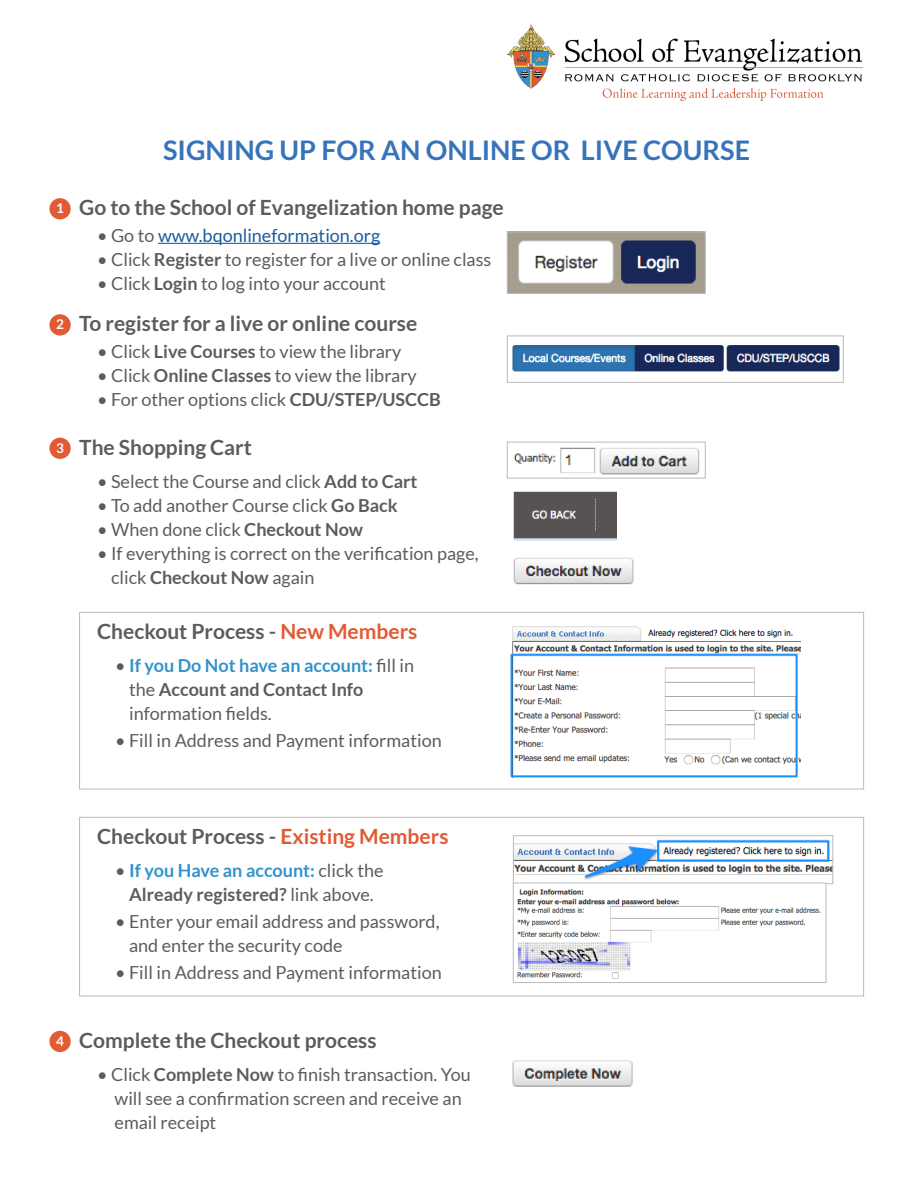
<style>
.page{position:relative;width:918px;height:1188px;background:#fff}
.page>*{position:absolute;margin:0;border:0;box-sizing:border-box;transform-origin:0 0}
.t1{font:700 27px "Lato";color:#3673ba}
.t2{font:700 21px "Lato";color:#5c5c5c}
.t3{font:18px/24px "Lato";color:#5c5c5c}
.t4{font:18px "Lato";color:#175d9e}
.t5{font:700 13.5px "Lato";color:#fff}
.s1{color:#5c5c5c}
.s2{font-weight:700}
.s3{color:#e25a34}
.s4{font-weight:700;color:#3292cc}
</style>
<div class="page">
<img style="left:509px;top:234px;width:195px;height:58px">
<div style="left:507px;top:232px;width:199px;height:62px;border:1px solid #bababa"></div>
<img style="left:507px;top:24px;width:356px;height:77px">
<hr style="left:158px;top:243px;width:222px;height:1px;background:#175d9e">
<div style="left:49px;top:198px;width:22px;height:21px;background:#e25a34;border-radius:50%"></div>
<img style="left:512px;top:345px;width:328px;height:27px">
<div style="left:507px;top:336px;width:337px;height:47px;border:1px solid #bababa"></div>
<img style="left:513px;top:447px;width:187px;height:28px">
<div style="left:507px;top:442px;width:199px;height:36px;border:1px solid #bababa"></div>
<img style="left:513px;top:557px;width:121px;height:28px">
<img style="left:513px;top:491px;width:104px;height:50px">
<div style="left:79px;top:612px;width:785px;height:177px;border:1px solid #bababa"></div>
<img style="left:510px;top:626px;width:290px;height:152px">
<div style="left:79px;top:817px;width:785px;height:179px;border:1px solid #bababa"></div>
<img style="left:515px;top:839px;width:316px;height:41px">
<div style="left:513px;top:835px;width:320px;height:49px;border:1px solid #bababa"></div>
<img style="left:517px;top:889px;width:304px;height:90px">
<div style="left:513px;top:883px;width:313px;height:100px;border:1px solid #bababa"></div>
<img style="left:512px;top:1060px;width:121px;height:27px">
<div style="left:49px;top:314px;width:22px;height:22px;background:#e25a34;border-radius:50%"></div>
<div style="left:49px;top:438px;width:22px;height:21px;background:#e25a34;border-radius:50%"></div>
<div style="left:49px;top:1031px;width:22px;height:21px;background:#e25a34;border-radius:50%"></div>
<p class="t5" style="left:56px;top:200px;width:9px">1</p>
<p class="t5" style="left:56px;top:317px;width:9px">2</p>
<p class="t5" style="left:56px;top:440px;width:9px">3</p>
<p class="t1" style="left:163px;top:135px;width:589px">SIGNING UP FOR AN ONLINE OR LIVE COURSE</p>
<p class="t2" style="left:79px;top:195px;width:426px">Go to the School of Evangelization home page</p>
<p class="t4" style="left:97px;top:226px;width:285px"><span class="s1">• Go to</span> www.bqonlineformation.org</p>
<p class="t3" style="left:97px;top:247px;width:396px">• Click <span class="s2">Register</span> to register for a live or online class</p>
<p class="t3" style="left:97px;top:271px;width:290px">• Click <span class="s2">Login</span> to log into your account</p>
<p class="t2" style="left:79px;top:312px;width:340px">To register for a live or online course</p>
<p class="t3" style="left:97px;top:340px;width:306px">• Click <span class="s2">Live Courses</span> to view the library</p>
<p class="t3" style="left:97px;top:364px;width:321px">• Click <span class="s2">Online Classes</span> to view the library</p>
<p class="t3" style="left:97px;top:388px;width:345px">• For other options click <span class="s2">CDU/STEP/USCCB</span></p>
<p class="t2" style="left:79px;top:435px;width:174px">The Shopping Cart</p>
<p class="t3" style="left:97px;top:469px;width:322px">• Select the Course and click <span class="s2">Add to Cart</span></p>
<p class="t3" style="left:97px;top:493px;width:302px">• To add another Course click <span class="s2">Go Back</span></p>
<p class="t3" style="left:97px;top:517px;width:267px">• When done click <span class="s2">Checkout Now</span></p>
<p class="t3" style="left:111px;top:541px;width:369px;text-indent:-14px">• If everything is correct on the verification page, click <span class="s2">Checkout Now</span> again</p>
<p class="t2" style="left:97px;top:620px;width:322px">Checkout Process - <span class="s3">New Members</span></p>
<p class="t3" style="left:129px;top:654px;width:287px;text-indent:-14px">• <span class="s4">If you Do Not have an account:</span> fill in the <span class="s2">Account and Contact Info </span>information fields.</p>
<p class="t3" style="left:115px;top:729px;width:328px">• Fill in Address and Payment information</p>
<p class="t2" style="left:97px;top:824px;width:353px">Checkout Process - <span class="s3">Existing Members</span></p>
<p class="t3" style="left:115px;top:858px;width:270px;text-align:center">• <span class="s4">If you Have an account:</span> click the<br><span class="s2">Already registered?</span> link above.</p>
<p class="t3" style="left:115px;top:909px;width:326px">• Enter your email address and password,</p>
<p class="t3" style="left:129px;top:933px;width:215px">and enter the security code</p>
<p class="t3" style="left:115px;top:960px;width:328px">• Fill in Address and Payment information</p>
<p class="t5" style="left:56px;top:1033px;width:9px">4</p>
<p class="t2" style="left:79px;top:1028px;width:299px">Complete the Checkout process</p>
<p class="t3" style="left:115px;top:1062px;width:358px;text-indent:-17px">• Click <span class="s2">Complete Now</span> to finish transaction. You will see a confirmation screen and receive an email receipt</p>
</div>
